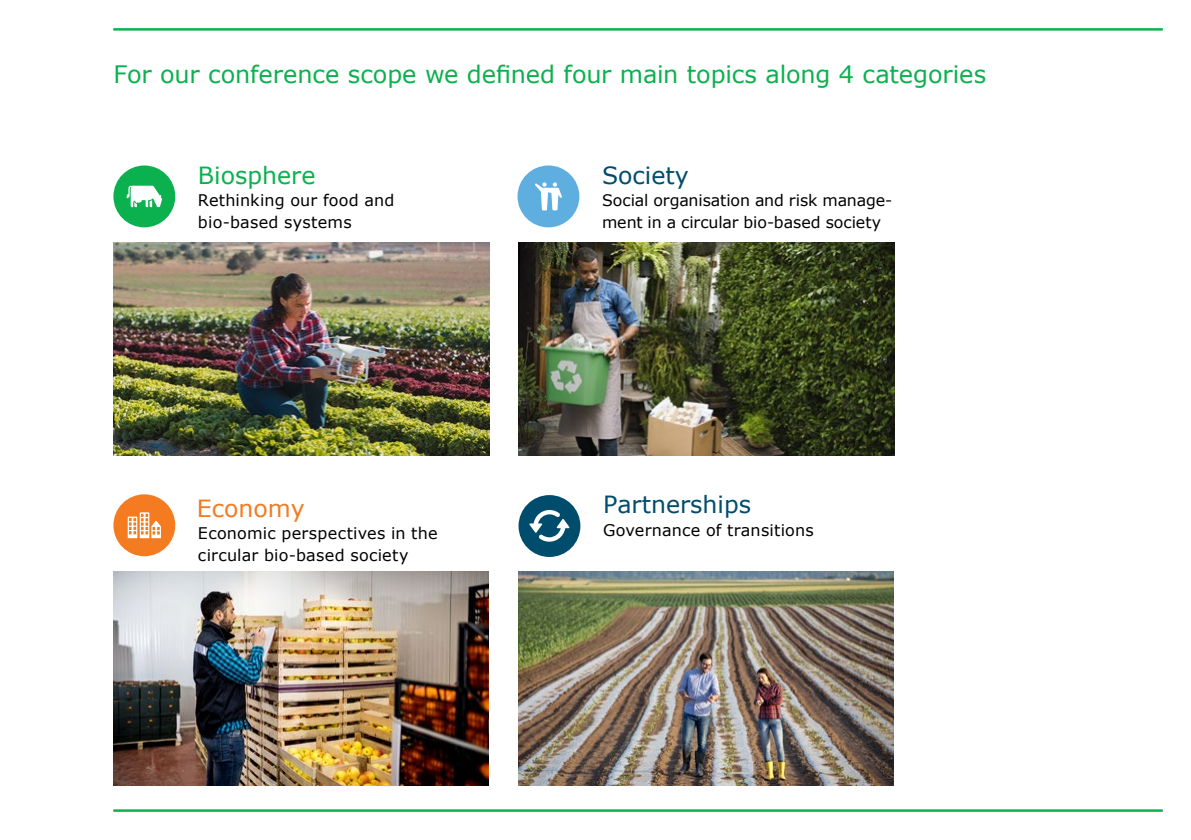
<style>
.page{position:relative;width:1191px;height:840px;background:#fff}
.page>*{position:absolute;margin:0;border:0;box-sizing:border-box;transform-origin:0 0}
._03_W_Invitation_35{font:24px "Verdana";letter-spacing:-.005em;color:#0bb14e}
._21_W_Platte_tekst_8{font:23.6px "Verdana";color:#004c6c}
._21_W_Platte_tekst_8-2{font:23.6px "Verdana";color:#0bb14e}
._21_W_Platte_tekst_8-3{font:23.6px "Verdana";color:#f47b20}
._21_W_Platte_tekst_8-4{font:16px/22px "Verdana";letter-spacing:.015em;color:#000}
._21_W_Platte_tekst_8-5{font:15.8px/22px "Verdana";letter-spacing:-.005em;color:#000}
</style>
<div class="page">
<hr style="left:113px;top:28px;width:1049px;height:2px;background:#0bb14e">
<hr style="left:113px;top:809px;width:1049px;height:2px;background:#0bb14e">
<div style="left:113px;top:165px;width:62px;height:62px;background:#0bb14e;border-radius:50%"></div>
<svg style="left:126px;top:186px;width:36px;height:21px"></svg>
<div style="left:517px;top:165px;width:62px;height:62px;background:#5eaee0;border-radius:50%"></div>
<svg style="left:535px;top:182px;width:27px;height:28px"></svg>
<div style="left:113px;top:494px;width:62px;height:62px;background:#f47b20;border-radius:50%"></div>
<svg style="left:128px;top:512px;width:33px;height:26px"></svg>
<div style="left:518px;top:495px;width:62px;height:61px;background:#004c6c;border-radius:50%"></div>
<svg style="left:529px;top:510px;width:40px;height:31px"></svg>
<img style="left:114px;top:242px;width:375px;height:213px">
<img style="left:113px;top:571px;width:376px;height:214px">
<img style="left:519px;top:242px;width:375px;height:213px">
<img style="left:518px;top:571px;width:375px;height:214px">
<p class="_03_W_Invitation_35" style="left:113px;top:58px;width:874px">For our conference scope we defined four main topics along 4 categories</p>
<p class="_21_W_Platte_tekst_8-2" style="left:198px;top:159px;width:119px">Biosphere</p>
<p class="_21_W_Platte_tekst_8-4" style="left:198px;top:188px;width:198px">Rethinking our food and</p>
<p class="_21_W_Platte_tekst_8-4" style="left:198px;top:210px;width:155px">bio-based systems</p>
<p class="_21_W_Platte_tekst_8-3" style="left:197px;top:492px;width:110px">Economy</p>
<p class="_21_W_Platte_tekst_8-4" style="left:198px;top:522px;width:241px">Economic perspectives in the circular bio-based society</p>
<p class="_21_W_Platte_tekst_8" style="left:602px;top:159px;width:88px">Society</p>
<p class="_21_W_Platte_tekst_8-5" style="left:602px;top:188px;width:292px">Social organisation and risk manage&shy;ment in a circular bio-based society</p>
<p class="_21_W_Platte_tekst_8" style="left:603px;top:488px;width:150px">Partnerships</p>
<p class="_21_W_Platte_tekst_8-4" style="left:603px;top:518px;width:212px">Governance of transitions</p>
</div>
